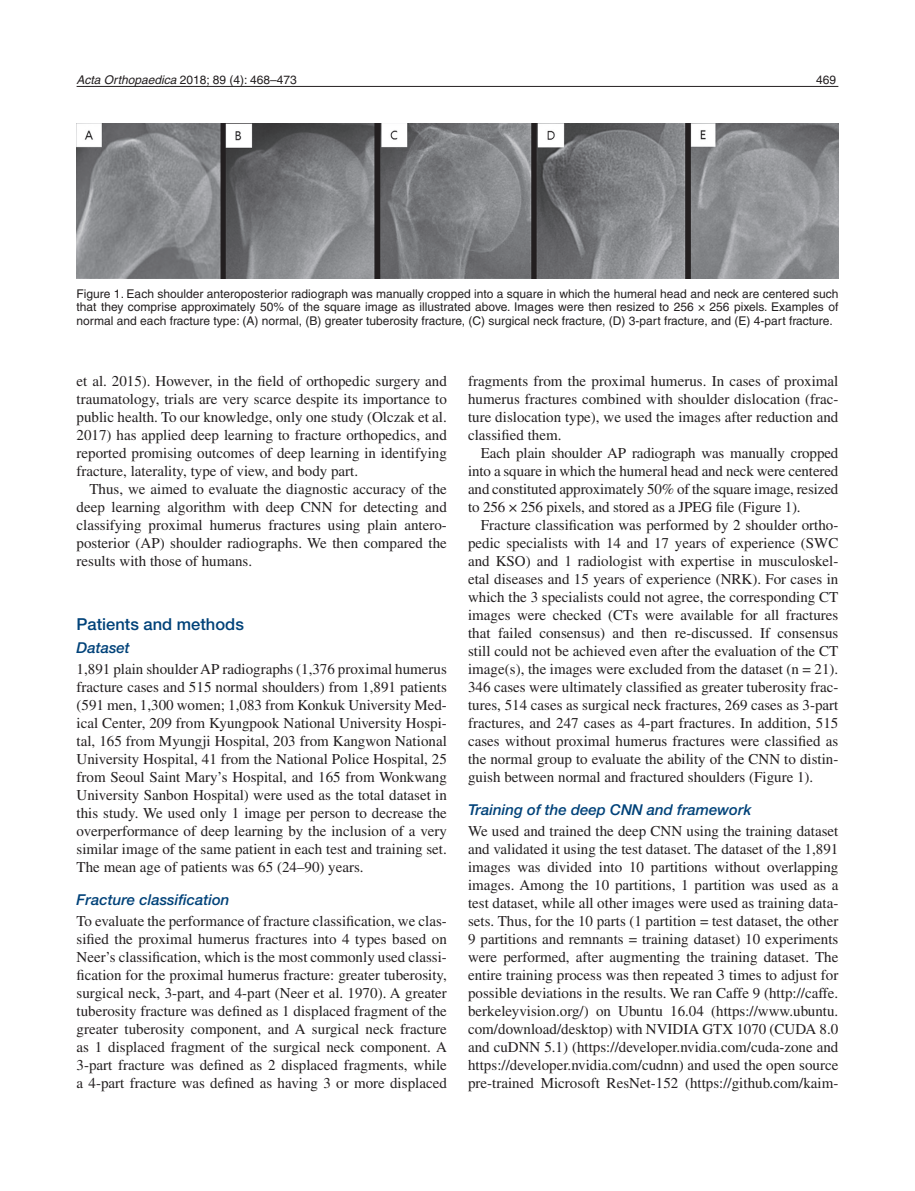
<style>
.page{position:relative;width:915px;height:1191px;background:#fff}
.page>*{position:absolute;margin:0;border:0;box-sizing:border-box;transform-origin:0 0}
.t1{font:500 16.5px "Helvetica Neue";color:#004279}
.t2{font:15px/18px "Times";color:#231f20;text-align:justify}
.t3{font:italic 500 15px "Helvetica Neue";color:#004279}
.t4{font:12px/13.5px "Helvetica";color:#231f20;text-align:justify}
.s1{font-style:italic}
</style>
<div class="page">
<hr style="left:77px;top:86px;width:761px;height:1px;background:#231f20">
<img style="left:77px;top:123px;width:761px;height:155px">
<p class="t4" style="left:77px;top:74px;width:222px"><span class="s1">Acta Orthopaedica</span> 2018; 89 (4): 468–473</p>
<p class="t4" style="left:816px;top:74px;width:22px">469</p>
<p class="t4" style="left:77px;top:288px;width:763px">Figure 1. Each shoulder anteroposterior radiograph was manually cropped into a square in which the humeral head and neck are centered such that they comprise approximately 50% of the square image as illustrated above. Images were then resized to 256 × 256 pixels. Examples of normal and each fracture type: (A) normal, (B) greater tuberosity fracture, (C) surgical neck fracture, (D) 3-part fracture, and (E) 4-part fracture.</p>
<p class="t2" style="left:77px;top:373px;width:371px">et al. 2015). However, in the field of orthopedic surgery and traumatology, trials are very scarce despite its importance to public health. To our knowledge, only one study (Olczak et al.<br>2017) has applied deep learning to fracture orthopedics, and reported promising outcomes of deep learning in identifying fracture, laterality, type of view, and body part.</p>
<p class="t2" style="left:77px;top:481px;width:371px;text-indent:13px">Thus, we aimed to evaluate the diagnostic accuracy of the deep learning algorithm with deep CNN for detecting and classifying proximal humerus fractures using plain antero&shy;posterior (AP) shoulder radiographs. We then compared the results with those of humans.</p>
<p class="t1" style="left:77px;top:618px;width:169px">Patients and methods</p>
<p class="t3" style="left:77px;top:642px;width:55px">Dataset</p>
<p class="t2" style="left:77px;top:661px;width:371px">1,891 plain shoulder AP radiographs (1,376 proximal humerus fracture cases and 515 normal shoulders) from 1,891 patients (591 men, 1,300 women; 1,083 from Konkuk University Med&shy;ical Center, 209 from Kyungpook National University Hospi&shy;tal, 165 from Myungji Hospital, 203 from Kangwon National University Hospital, 41 from the National Police Hospital, 25 from Seoul Saint Mary’s Hospital, and 165 from Wonkwang University Sanbon Hospital) were used as the total dataset in this study. We used only 1 image per person to decrease the overperformance of deep learning by the inclusion of a very similar image of the same patient in each test and training set.<br>The mean age of patients was 65 (24–90) years.</p>
<p class="t3" style="left:77px;top:894px;width:154px">Fracture classification</p>
<p class="t2" style="left:77px;top:913px;width:371px">To evaluate the performance of fracture classification, we clas&shy;sified the proximal humerus fractures into 4 types based on Neer’s classification, which is the most commonly used classi&shy;fication for the proximal humerus fracture: greater tuberosity, surgical neck, 3-part, and 4-part (Neer et al. 1970). A greater tuberosity fracture was defined as 1 displaced fragment of the greater tuberosity component, and A surgical neck fracture as 1 displaced fragment of the surgical neck component. A 3-part fracture was defined as 2 displaced fragments, while a 4-part fracture was defined as having 3 or more displaced</p>
<p class="t2" style="left:468px;top:373px;width:371px">fragments from the proximal humerus. In cases of proximal humerus fractures combined with shoulder dislocation (frac&shy;ture dislocation type), we used the images after reduction and classified them.</p>
<p class="t2" style="left:468px;top:445px;width:371px;text-indent:13px">Each plain shoulder AP radiograph was manually cropped into a square in which the humeral head and neck were centered and constituted approximately 50% of the square image, resized to 256 × 256 pixels, and stored as a JPEG file (Figure 1).</p>
<p class="t2" style="left:468px;top:517px;width:371px;text-indent:13px">Fracture classification was performed by 2 shoulder ortho&shy;pedic specialists with 14 and 17 years of experience (SWC and KSO) and 1 radiologist with expertise in musculoskel&shy;etal diseases and 15 years of experience (NRK). For cases in which the 3 specialists could not agree, the corresponding CT images were checked (CTs were available for all fractures that failed consensus) and then re-discussed. If consensus still could not be achieved even after the evaluation of the CT image(s), the images were excluded from the dataset (n = 21).<br>346 cases were ultimately classified as greater tuberosity frac&shy;tures, 514 cases as surgical neck fractures, 269 cases as 3-part fractures, and 247 cases as 4-part fractures. In addition, 515 cases without proximal humerus fractures were classified as the normal group to evaluate the ability of the CNN to distin&shy;guish between normal and fractured shoulders (Figure 1).</p>
<p class="t3" style="left:468px;top:804px;width:285px">Training of the deep CNN and framework</p>
<p class="t2" style="left:468px;top:823px;width:371px">We used and trained the deep CNN using the training dataset and validated it using the test dataset. The dataset of the 1,891 images was divided into 10 partitions without overlapping images. Among the 10 partitions, 1 partition was used as a test dataset, while all other images were used as training data&shy;sets. Thus, for the 10 parts (1 partition = test dataset, the other 9 partitions and remnants = training dataset) 10 experiments were performed, after augmenting the training dataset. The entire training process was then repeated 3 times to adjust for possible deviations in the results. We ran Caffe 9 (http://caffe. berkeleyvision.org/) on Ubuntu 16.04 (https://www.ubuntu. com/download/desktop) with NVIDIA GTX 1070 (CUDA 8.0 and cuDNN 5.1) (https://developer.nvidia.com/cuda-zone and https://developer.nvidia.com/cudnn) and used the open source pre-trained Microsoft ResNet-152 (https://github.com/kaim-</p>
</div>
